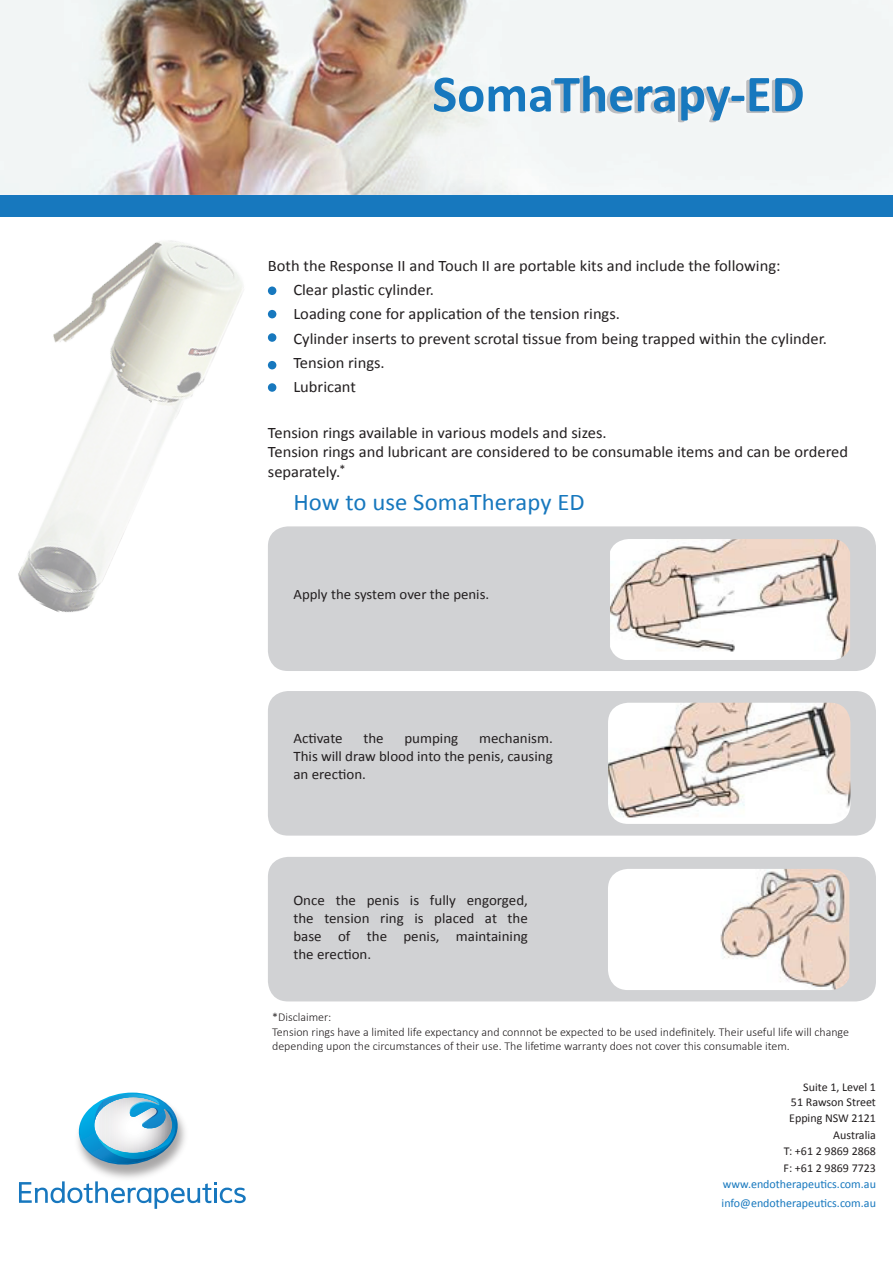
<style>
.page{position:relative;width:893px;height:1263px;background:#fff}
.page>*{position:absolute;margin:0;border:0;box-sizing:border-box;transform-origin:0 0}
.t1{font:700 52.5px "Calibri";color:#1778be}
.t2{font:24px "Calibri";letter-spacing:.005em;color:#1778be}
.t3{font:16.05px/19.8px "Calibri";color:#231f20}
.t4{font:14.55px/18px "Calibri";color:#231f20;text-align:justify}
.t5{font:14.4px "Calibri";color:#231f20}
.t6{font:300 12px/14.4px "Calibri";color:#231f20}
.t7{font:12px/14.4px "Calibri";color:#231f20;text-align:right}
.t8{font:12px "Calibri";color:#1778be}
.s1{font-size:11.7px}
</style>
<div class="page">
<img style="left:0;top:0;width:893px;height:196px">
<div style="left:0;top:196px;width:893px;height:21px;background:#1778be"></div>
<div style="left:268px;top:286px;width:8px;height:9px;background:#1778be;border-radius:50%"></div>
<div style="left:268px;top:310px;width:8px;height:8px;background:#1778be;border-radius:50%"></div>
<div style="left:268px;top:333px;width:8px;height:9px;background:#1778be;border-radius:50%"></div>
<div style="left:268px;top:361px;width:8px;height:8px;background:#1778be;border-radius:50%"></div>
<div style="left:268px;top:383px;width:8px;height:9px;background:#1778be;border-radius:50%"></div>
<div style="left:542px;top:68px;width:267px;height:64px;background:#f3f6f6"></div>
<div style="left:268px;top:691px;width:608px;height:145px;background:#d1d2d4;border-radius:20px"></div>
<img style="left:608px;top:703px;width:242px;height:121px">
<div style="left:268px;top:526px;width:608px;height:145px;background:#d1d2d4;border-radius:20px"></div>
<img style="left:610px;top:539px;width:240px;height:121px">
<div style="left:268px;top:857px;width:608px;height:144px;background:#d1d2d4;border-radius:20px"></div>
<img style="left:608px;top:869px;width:241px;height:121px">
<img style="left:18px;top:240px;width:226px;height:372px">
<img style="left:92px;top:1118px;width:93px;height:60px">
<svg style="left:77px;top:1092px;width:103px;height:75px"></svg>
<svg style="left:19px;top:1181px;width:227px;height:28px"></svg>
<p class="t1" style="left:432px;top:60px;width:374px">SomaTherapy-ED</p>
<p class="t3" style="left:268px;top:256px;width:514px">Both the Response II and Touch II are portable kits and include the following:</p>
<p class="t3" style="left:293px;top:280px;width:142px">Clear plastic cylinder.</p>
<p class="t3" style="left:293px;top:304px;width:328px">Loading cone for application of the tension rings.</p>
<p class="t3" style="left:293px;top:328px;width:535px">Cylinder inserts to prevent scrotal tissue from being trapped within the cylinder.</p>
<p class="t3" style="left:293px;top:352px;width:93px">Tension rings.</p>
<p class="t3" style="left:293px;top:376px;width:64px">Lubricant</p>
<p class="t3" style="left:268px;top:422px;width:582px">Tension rings available in various models and sizes.<br>Tension rings and lubricant are considered to be consumable items and can be ordered separately.</p>
<p class="t7" style="left:340px;top:462px;width:7px">*</p>
<p class="t2" style="left:293px;top:487px;width:293px">How to use SomaTherapy ED</p>
<p class="t5" style="left:293px;top:585px;width:197px">Apply the system over the penis.</p>
<p class="t4" style="left:293px;top:729px;width:261px;text-indent:186px">mechanism.<br>This will draw blood into the penis, causing an erection.</p>
<p class="t4" style="left:293px;top:729px;width:51px">Activate</p>
<p class="t4" style="left:363px;top:729px;width:22px">the</p>
<p class="t4" style="left:404px;top:729px;width:55px">pumping</p>
<p class="t4" style="left:293px;top:891px;width:236px">Once the penis is fully engorged, the tension ring is placed at the base of the penis, maintaining the erection.</p>
<p class="t6" style="left:272px;top:1010px;width:578px">*Disclaimer:<br>Tension rings have a limited life expectancy and connnot be expected to be used indefinitely. Their useful life will change depending upon the circumstances of their use. The lifetime warranty does not cover this consumable item.</p>
<p class="t7" style="left:791px;top:1080px;width:87px"><span class="s1">Suite</span> 1, Level 1<br>51 Rawson Street</p>
<p class="t7" style="left:789px;top:1111px;width:88px">Epping NSW 2121</p>
<p class="t7" style="left:833px;top:1127px;width:44px">Australia</p>
<p class="t7" style="left:784px;top:1144px;width:94px">T: +61 2 9869 2868</p>
<p class="t7" style="left:783px;top:1160px;width:94px">F: +61 2 9869 7723</p>
<p class="t8" style="left:723px;top:1177px;width:154px">www.endotherapeutics.com.au</p>
<p class="t8" style="left:722px;top:1195px;width:156px">info@endotherapeutics.com.au</p>
</div>
